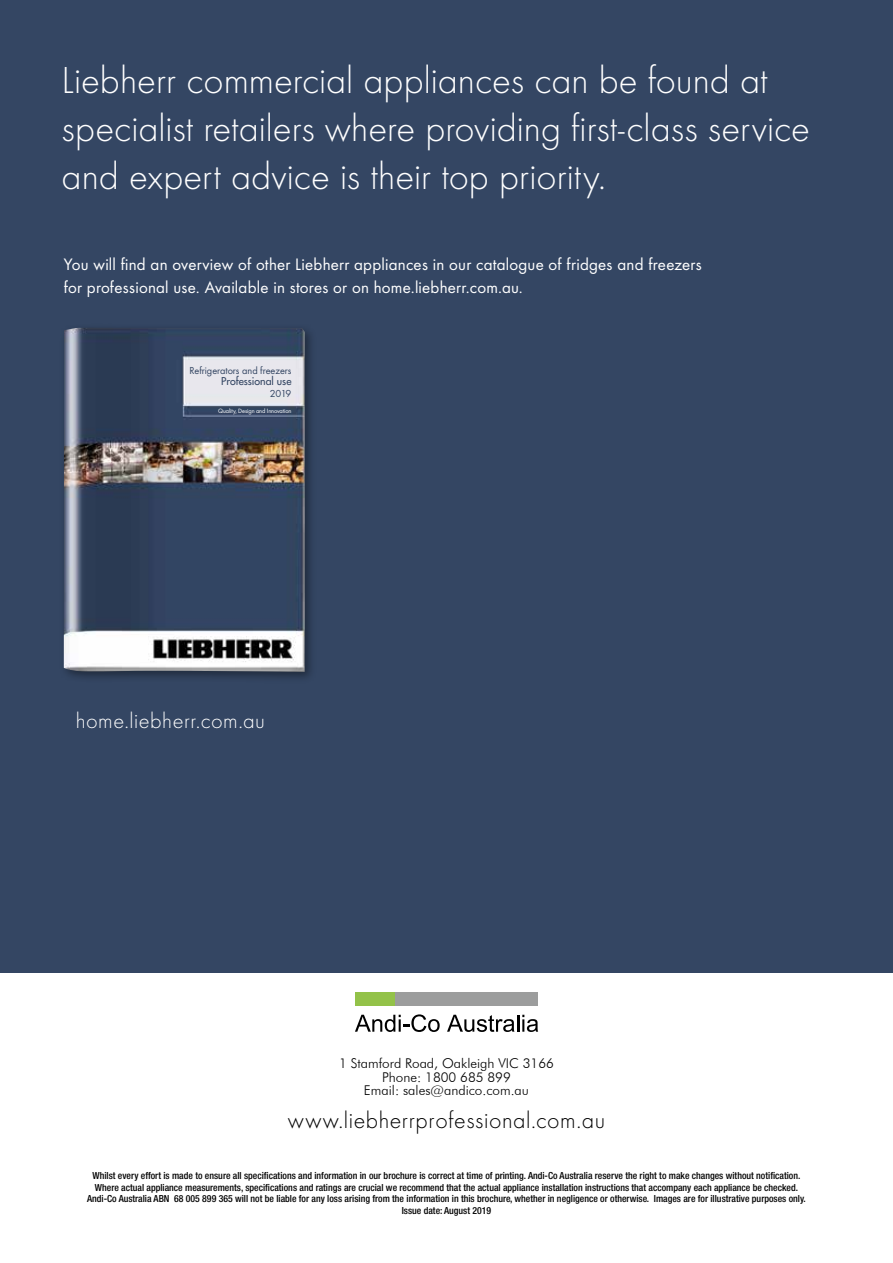
<style>
.page{position:relative;width:893px;height:1263px;background:#fff}
.page>*{position:absolute;margin:0;border:0;box-sizing:border-box;transform-origin:0 0}
.t1{font:300 39px/48px "Futura";color:#fff}
.t2{font:300 24px "Futura";letter-spacing:.025em;color:#000}
.t3{font:300 22.5px "Futura";letter-spacing:.02em;color:#fff}
.t4{font:17.25px/22.5px "Futura Boo";letter-spacing:.015em;color:#fff}
.t5{font:300 13.5px/13.5px "Futura BT";color:#000;text-align:center}
.t6{font:10.5px "Futura Boo";color:#344663}
.t7{font:10.5px "Futura";color:#344663}
.t8{font:500 condensed 9.75px/11.7px "Helvetica Neue LT Std";color:#000;text-align:center}
.t9{font:6.45px "Futura Boo";letter-spacing:-.015em;color:#fff}
</style>
<div class="page">
<div style="left:0;top:0;width:893px;height:1127px;background:#344663"></div>
<div style="left:59px;top:323px;width:258px;height:361px;background:#000;opacity:.4"></div>
<img style="left:64px;top:327px;width:241px;height:345px">
<div style="left:0;top:972px;width:893px;height:291px;background:#fff"></div>
<svg style="left:355px;top:1014px;width:85px;height:18px"></svg>
<svg style="left:447px;top:1015px;width:91px;height:17px"></svg>
<div style="left:394px;top:992px;width:144px;height:13px;background:#9c9d9d"></div>
<div style="left:355px;top:992px;width:39px;height:13px;background:#93c249"></div>
<h1 class="t1" style="left:62px;top:56px;width:750px">Liebherr commercial appliances can be found at specialist retailers where providing first-class service and expert advice is their top priority.</h1>
<h3 class="t4" style="left:64px;top:253px;width:639px">You will find an overview of other Liebherr appliances in our catalogue of fridges and freezers for professional use. Available in stores or on home.liebherr.com.au.</h3>
<p class="t6" style="left:190px;top:364px;width:103px">Refrigerators and freezers</p>
<p class="t7" style="left:221px;top:375px;width:72px">Professional use</p>
<p class="t6" style="left:270px;top:387px;width:23px">2019</p>
<p class="t9" style="left:218px;top:406px;width:75px">Quality, Design and Innovation</p>
<h3 class="t3" style="left:76px;top:707px;width:191px">home.liebherr.com.au</h3>
<h3 class="t5" style="left:339px;top:1056px;width:216px">1 Stamford Road, Oakleigh VIC 3166<br>Phone: 1800 685 899<br>Email: sales@andico.com.au</h3>
<h2 class="t2" style="left:288px;top:1106px;width:319px">www.liebherrprofessional.com.au</h2>
<p class="t8" style="left:87px;top:1169px;width:720px">Whilst every effort is made to ensure all specifications and information in our brochure is correct at time of printing. Andi-Co Australia reserve the right to make changes without notification.<br>Where actual appliance measurements, specifications and ratings are crucial we recommend that the actual appliance installation instructions that accompany each appliance be checked.<br>Andi-Co Australia ABN 68 005 899 365 will not be liable for any loss arising from the information in this brochure, whether in negligence or otherwise. Images are for illustrative purposes only.<br>Issue date: August 2019</p>
</div>
